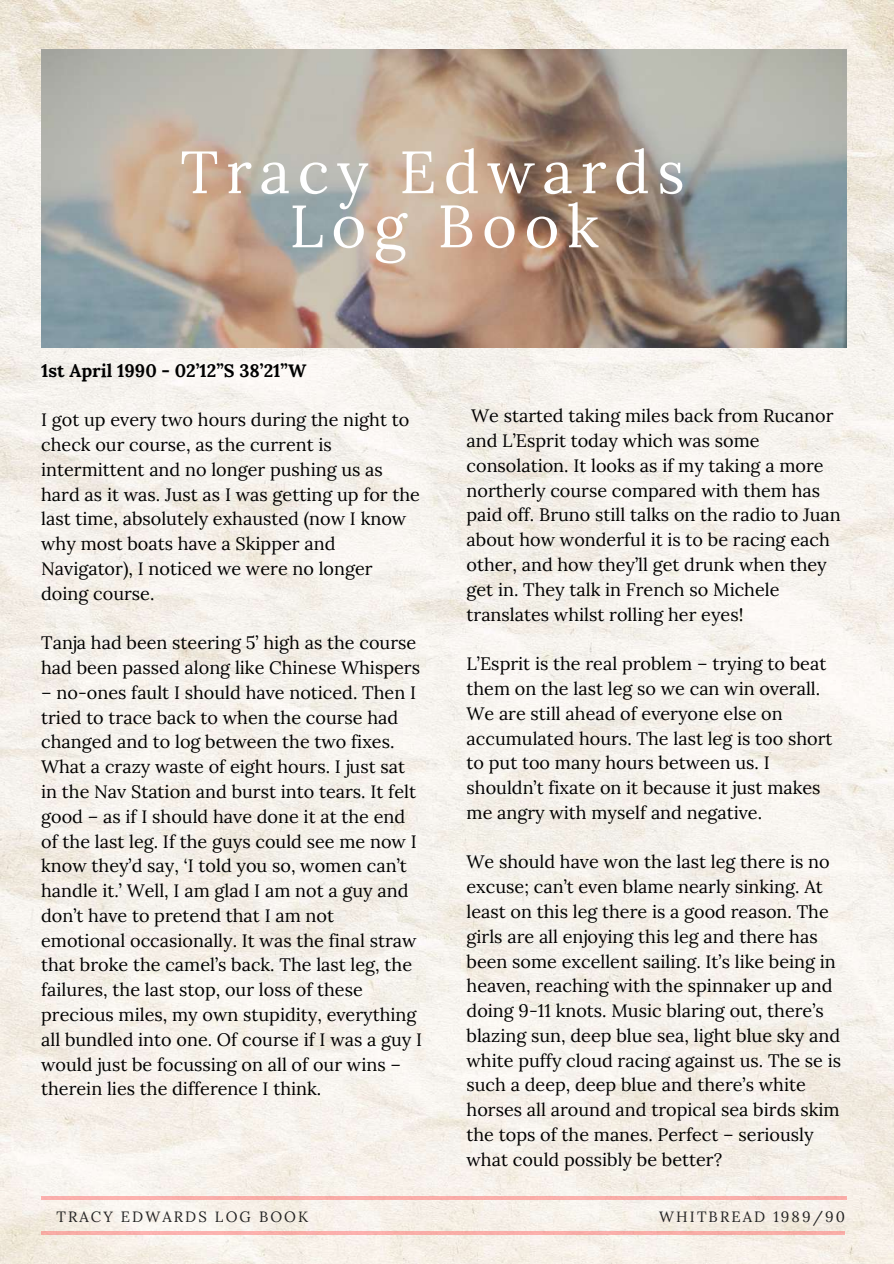
<style>
.page{position:relative;width:894px;height:1264px;background:#fff}
.page>*{position:absolute;margin:0;border:0;box-sizing:border-box;transform-origin:0 0}
.t1{font:700 119.25px "Bodoni FLF";color:#fff}
.t2{font:59.55px/54px "Lora";letter-spacing:.125em;color:#fff;text-align:center}
.t3{font:18px/24.8px "Lora";color:#000}
.t4{font:700 18px "Lora";color:#000}
.t5{font:14.85px "Lora";letter-spacing:.14em;color:#222}
</style>
<div class="page">
<img style="left:0;top:0;width:893px;height:1263px">
<img style="left:41px;top:50px;width:805px;height:297px">
<hr style="left:41px;top:1196px;width:805px;height:3px;background:#ff5757">
<hr style="left:41px;top:1231px;width:803px;height:3px;background:#ff5757">
<h1 class="t1" style="left:189px;top:100px;width:520px">Summary</h1>
<h2 class="t2" style="left:180px;top:144px;width:505px">Tracy Edwards<br>Log Book</h2>
<p class="t4" style="left:41px;top:358px;width:266px">1st April 1990 - 02’12”S 38’21”W</p>
<p class="t3" style="left:41px;top:407px;width:380px">I got up every two hours during the night to check our course, as the current is intermittent and no longer pushing us as hard as it was. Just as I was getting up for the last time, absolutely exhausted (now I know why most boats have a Skipper and Navigator), I noticed we were no longer doing course.</p>
<p class="t3" style="left:41px;top:630px;width:380px">Tanja had been steering 5’ high as the course had been passed along like Chinese Whispers</p>
<p class="t3" style="left:41px;top:680px;width:382px">– no-ones fault I should have noticed. Then I tried to trace back to when the course had changed and to log between the two fixes.<br>What a crazy waste of eight hours. I just sat in the Nav Station and burst into tears. It felt good – as if I should have done it at the end of the last leg. If the guys could see me now I know they’d say, ‘I told you so, women can’t handle it.’ Well, I am glad I am not a guy and don’t have to pretend that I am not emotional occasionally. It was the final straw that broke the camel’s back. The last leg, the failures, the last stop, our loss of these precious miles, my own stupidity, everything all bundled into one. Of course if I was a guy I would just be focussing on all of our wins – therein lies the difference I think.</p>
<p class="t3" style="left:466px;top:403px;width:375px">We started taking miles back from Rucanor and L’Esprit today which was some consolation. It looks as if my taking a more northerly course compared with them has paid off. Bruno still talks on the radio to Juan about how wonderful it is to be racing each other, and how they’ll get drunk when they get in. They talk in French so Michele translates whilst rolling her eyes!</p>
<p class="t3" style="left:466px;top:651px;width:367px">L’Esprit is the real problem – trying to beat them on the last leg so we can win overall.<br>We are still ahead of everyone else on accumulated hours. The last leg is too short to put too many hours between us. I shouldn’t fixate on it because it just makes me angry with myself and negative.</p>
<p class="t3" style="left:466px;top:849px;width:376px">We should have won the last leg there is no excuse; can’t even blame nearly sinking. At least on this leg there is a good reason. The girls are all enjoying this leg and there has been some excellent sailing. It’s like being in heaven, reaching with the spinnaker up and doing 9-11 knots. Music blaring out, there’s blazing sun, deep blue sea, light blue sky and white puffy cloud racing against us. The se is such a deep, deep blue and there’s white horses all around and tropical sea birds skim the tops of the manes. Perfect – seriously what could possibly be better?</p>
<p class="t5" style="left:56px;top:1206px;width:253px">TRACY EDWARDS LOG BOOK</p>
<p class="t5" style="left:659px;top:1206px;width:187px">WHITBREAD 1989/90</p>
</div>
